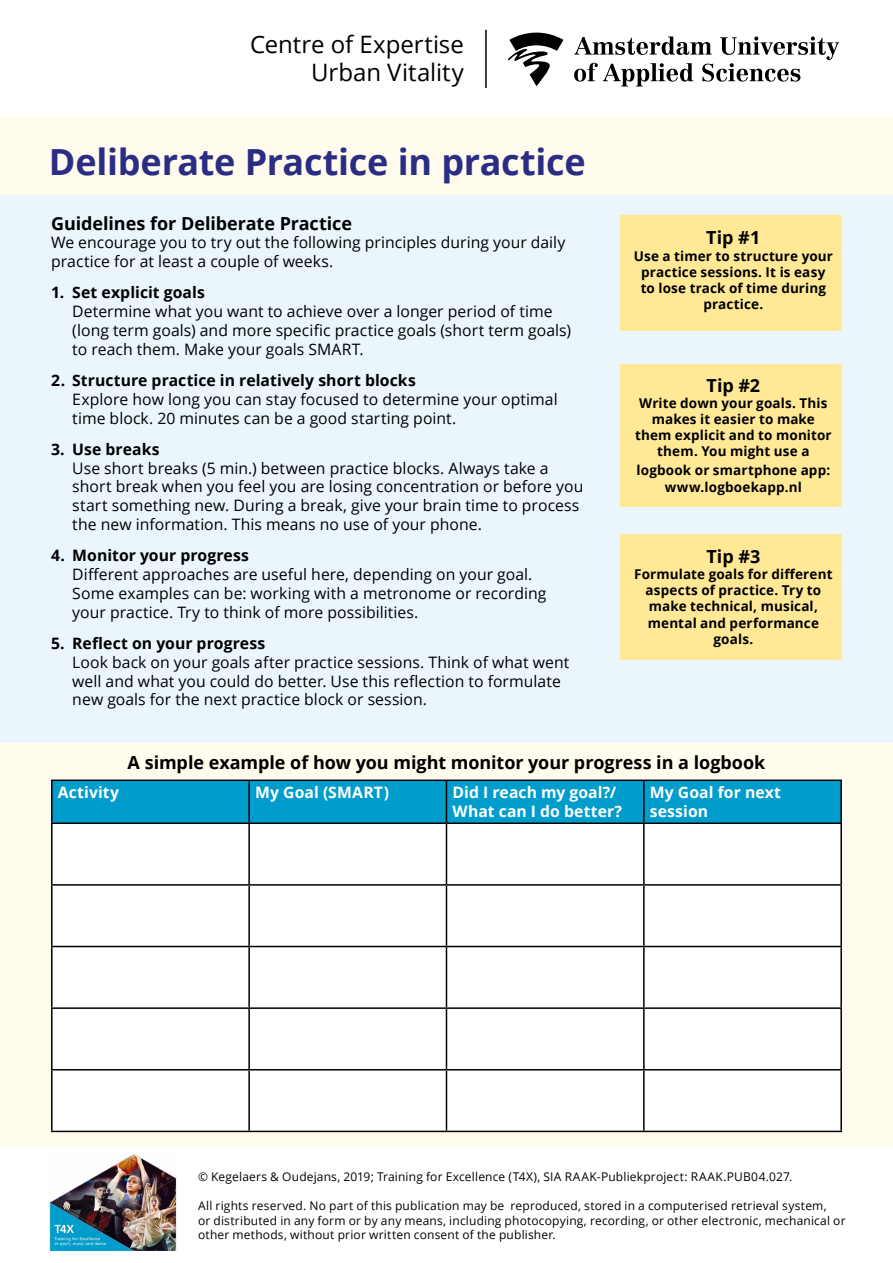
<style>
.page{position:relative;width:893px;height:1263px;background:#fff}
.page>*{position:absolute;margin:0;border:0;box-sizing:border-box;transform-origin:0 0}
.titel_factsheet{font:700 36px "Open Sans";letter-spacing:-.01em;color:#2a2d83}
.t1{font:24px "Open Sans";color:#000}
.kopje_12{font:700 18px "Open Sans";letter-spacing:-.005em;color:#000}
.inspr{font:15.75px/18.9px "Open Sans";letter-spacing:.005em;color:#000}
.inspring_bold{font:700 15.75px "Open Sans";letter-spacing:.005em;color:#000}
.plat{font:15.75px/18.9px "Open Sans";letter-spacing:.005em;color:#000}
.plat-2{font:700 15.75px/18.9px "Open Sans";letter-spacing:.005em;color:#fff}
.plat-3{font:700 13.5px/16.2px "Open Sans";letter-spacing:.01em;color:#000;text-align:center}
.plat-4{font:12px/14.4px "Open Sans";letter-spacing:.015em;color:#000}
</style>
<div class="page">
<div style="left:0;top:115px;width:893px;height:1031px;background:#fffbed"></div>
<div style="left:0;top:196px;width:893px;height:547px;background:#eaf6fc"></div>
<div style="left:53px;top:781px;width:787px;height:41px;background:#009dcc"></div>
<div style="left:53px;top:824px;width:787px;height:307px;background:#fff"></div>
<hr style="left:51px;top:779px;width:198px;height:2px;background:#000">
<hr style="left:51px;top:781px;width:2px;height:41px;background:#000">
<hr style="left:249px;top:779px;width:197px;height:2px;background:#000">
<hr style="left:248px;top:781px;width:2px;height:41px;background:#000">
<hr style="left:446px;top:779px;width:198px;height:2px;background:#000">
<hr style="left:446px;top:781px;width:1px;height:41px;background:#000">
<hr style="left:644px;top:779px;width:198px;height:2px;background:#000">
<hr style="left:643px;top:781px;width:2px;height:41px;background:#000">
<hr style="left:840px;top:781px;width:2px;height:41px;background:#000">
<hr style="left:51px;top:822px;width:198px;height:2px;background:#000">
<hr style="left:51px;top:824px;width:2px;height:60px;background:#000">
<hr style="left:249px;top:822px;width:197px;height:2px;background:#000">
<hr style="left:248px;top:824px;width:2px;height:60px;background:#000">
<hr style="left:446px;top:822px;width:198px;height:2px;background:#000">
<hr style="left:446px;top:824px;width:1px;height:60px;background:#000">
<hr style="left:644px;top:822px;width:198px;height:2px;background:#000">
<hr style="left:643px;top:824px;width:2px;height:60px;background:#000">
<hr style="left:840px;top:824px;width:2px;height:60px;background:#000">
<hr style="left:51px;top:884px;width:198px;height:2px;background:#000">
<hr style="left:51px;top:886px;width:2px;height:60px;background:#000">
<hr style="left:249px;top:884px;width:197px;height:2px;background:#000">
<hr style="left:248px;top:886px;width:2px;height:60px;background:#000">
<hr style="left:446px;top:884px;width:198px;height:2px;background:#000">
<hr style="left:446px;top:886px;width:1px;height:60px;background:#000">
<hr style="left:644px;top:884px;width:198px;height:2px;background:#000">
<hr style="left:643px;top:886px;width:2px;height:60px;background:#000">
<hr style="left:840px;top:886px;width:2px;height:60px;background:#000">
<hr style="left:51px;top:946px;width:198px;height:1px;background:#000">
<hr style="left:51px;top:947px;width:2px;height:60px;background:#000">
<hr style="left:249px;top:946px;width:197px;height:1px;background:#000">
<hr style="left:248px;top:947px;width:2px;height:60px;background:#000">
<hr style="left:446px;top:946px;width:198px;height:1px;background:#000">
<hr style="left:446px;top:947px;width:1px;height:60px;background:#000">
<hr style="left:644px;top:946px;width:198px;height:1px;background:#000">
<hr style="left:643px;top:947px;width:2px;height:60px;background:#000">
<hr style="left:840px;top:947px;width:2px;height:60px;background:#000">
<hr style="left:51px;top:1007px;width:198px;height:2px;background:#000">
<hr style="left:51px;top:1009px;width:2px;height:60px;background:#000">
<hr style="left:249px;top:1007px;width:197px;height:2px;background:#000">
<hr style="left:248px;top:1009px;width:2px;height:60px;background:#000">
<hr style="left:446px;top:1007px;width:198px;height:2px;background:#000">
<hr style="left:446px;top:1009px;width:1px;height:60px;background:#000">
<hr style="left:644px;top:1007px;width:198px;height:2px;background:#000">
<hr style="left:643px;top:1009px;width:2px;height:60px;background:#000">
<hr style="left:840px;top:1009px;width:2px;height:60px;background:#000">
<hr style="left:51px;top:1069px;width:198px;height:1px;background:#000">
<hr style="left:51px;top:1070px;width:2px;height:61px;background:#000">
<hr style="left:249px;top:1069px;width:197px;height:1px;background:#000">
<hr style="left:248px;top:1070px;width:2px;height:61px;background:#000">
<hr style="left:446px;top:1069px;width:198px;height:1px;background:#000">
<hr style="left:446px;top:1070px;width:1px;height:61px;background:#000">
<hr style="left:644px;top:1069px;width:198px;height:1px;background:#000">
<hr style="left:643px;top:1070px;width:2px;height:61px;background:#000">
<hr style="left:840px;top:1070px;width:2px;height:61px;background:#000">
<hr style="left:51px;top:1131px;width:198px;height:1px;background:#000">
<hr style="left:249px;top:1131px;width:197px;height:1px;background:#000">
<hr style="left:446px;top:1131px;width:198px;height:1px;background:#000">
<hr style="left:644px;top:1131px;width:198px;height:1px;background:#000">
<div style="left:620px;top:216px;width:222px;height:115px;background:#ffe997"></div>
<div style="left:620px;top:364px;width:222px;height:142px;background:#ffe997"></div>
<div style="left:620px;top:534px;width:222px;height:126px;background:#ffe997"></div>
<img style="left:49px;top:1155px;width:128px;height:96px">
<hr style="left:485px;top:30px;width:2px;height:58px;background:#000">
<svg style="left:508px;top:33px;width:55px;height:53px"></svg>
<svg style="left:574px;top:37px;width:265px;height:49px"></svg>
<p class="t1" style="left:250px;top:28px;width:215px">Centre of Expertise</p>
<p class="t1" style="left:311px;top:56px;width:154px">Urban Vitality</p>
<p class="titel_factsheet" style="left:49px;top:137px;width:538px">Deliberate Practice in practice</p>
<p class="kopje_12" style="left:51px;top:210px;width:302px">Guidelines for Deliberate Practice</p>
<p class="plat" style="left:51px;top:233px;width:516px">We encourage you to try out the following principles during your daily practice for at least a couple of weeks.</p>
<p class="inspring_bold" style="left:51px;top:281px;width:155px">1. Set explicit goals</p>
<p class="inspr" style="left:72px;top:302px;width:500px">Determine what you want to achieve over a longer period of time (long term goals) and more specific practice goals (short term goals) to reach them. Make your goals SMART.</p>
<p class="inspring_bold" style="left:51px;top:369px;width:366px">2. Structure practice in relatively short blocks</p>
<p class="inspr" style="left:72px;top:389px;width:487px">Explore how long you can stay focused to determine your optimal time block. 20 minutes can be a good starting point.</p>
<p class="inspring_bold" style="left:51px;top:438px;width:110px">3. Use breaks</p>
<p class="inspr" style="left:72px;top:458px;width:513px">Use short breaks (5 min.) between practice blocks. Always take a short break when you feel you are losing concentration or before you start something new. During a break, give your brain time to process the new information. This means no use of your phone.</p>
<p class="inspring_bold" style="left:51px;top:544px;width:199px">4. Monitor your progress</p>
<p class="inspr" style="left:72px;top:564px;width:476px">Different approaches are useful here, depending on your goal.<br>Some examples can be: working with a metronome or recording your practice. Try to think of more possibilities.</p>
<p class="inspring_bold" style="left:51px;top:632px;width:216px">5. Reflect on your progress</p>
<p class="inspr" style="left:72px;top:652px;width:499px">Look back on your goals after practice sessions. Think of what went well and what you could do better. Use this reflection to formulate new goals for the next practice block or session.</p>
<p class="kopje_12" style="left:706px;top:225px;width:56px">Tip #1</p>
<p class="plat-3" style="left:634px;top:247px;width:201px">Use a timer to structure your practice sessions. It is easy to lose track of time during practice.</p>
<p class="kopje_12" style="left:706px;top:372px;width:55px">Tip #2</p>
<p class="plat-3" style="left:635px;top:394px;width:198px">Write down your goals. This makes it easier to make them explicit and to monitor them. You might use a</p>
<p class="plat-3" style="left:637px;top:462px;width:195px">logbook or smartphone app:</p>
<p class="plat-3" style="left:665px;top:478px;width:139px">www.logboekapp.nl</p>
<p class="kopje_12" style="left:706px;top:543px;width:55px">Tip #3</p>
<p class="plat-3" style="left:634px;top:565px;width:200px">Formulate goals for different aspects of practice. Try to make technical, musical, mental and performance goals.</p>
<p class="kopje_12" style="left:128px;top:750px;width:639px">A simple example of how you might monitor your progress in a logbook</p>
<p class="plat-2" style="left:58px;top:783px;width:63px">Activity</p>
<p class="plat-2" style="left:255px;top:783px;width:135px">My Goal (SMART)</p>
<p class="plat-2" style="left:452px;top:783px;width:165px">Did I reach my goal?/</p>
<p class="plat-2" style="left:452px;top:802px;width:171px">What can I do better?</p>
<p class="plat-2" style="left:650px;top:783px;width:133px">My Goal for next session</p>
<p class="plat-4" style="left:198px;top:1169px;width:596px">© Kegelaers &amp; Oudejans, 2019; Training for Excellence (T4X), SIA RAAK-Publiekproject: RAAK.PUB04.027.</p>
<p class="plat-4" style="left:198px;top:1198px;width:630px">All rights reserved. No part of this publication may be reproduced, stored in a computerised retrieval system,</p>
<p class="plat-4" style="left:198px;top:1213px;width:649px">or distributed in any form or by any means, including photocopying, recording, or other electronic, mechanical or other methods, without prior written consent of the publisher.</p>
</div>
